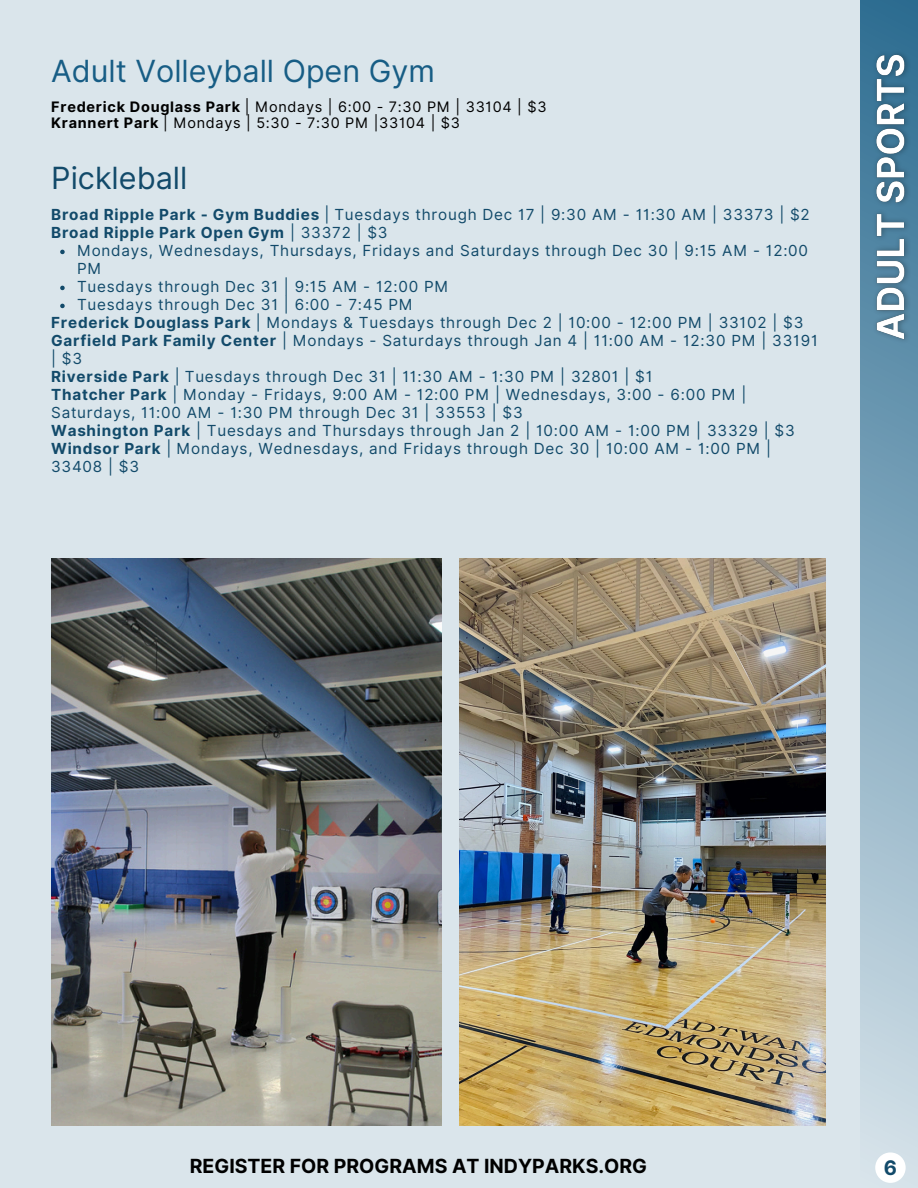
<style>
.page{position:relative;width:918px;height:1188px;background:#dae5eb}
.page>*{position:absolute;margin:0;border:0;box-sizing:border-box;transform-origin:0 0}
.t1{font:30.6px "Inter";color:#124a6a}
.t2{font:30.45px "Inter";color:#175d85}
.t3{font:700 20.1px "Inter";color:#124a6a}
.t4{font:700 19.5px "Inter";color:#000}
.t5{font:15.3px/18px "Inter";letter-spacing:.05em;color:#124a6a}
.t6{font:700 15.3px "Inter";letter-spacing:.05em;color:#124a6a}
.t7{font:14.4px "Inter";letter-spacing:.05em;color:#000}
.s1{font-weight:700}
.s2{font-weight:400}
</style>
<div class="page">
<svg style="left:861px;top:0;width:57px;height:1142px;background:#8eb0c4"></svg>
<svg style="left:60px;top:250px;width:5px;height:4px"></svg>
<svg style="left:60px;top:286px;width:5px;height:4px"></svg>
<svg style="left:60px;top:304px;width:5px;height:4px"></svg>
<div style="left:875px;top:1152px;width:31px;height:31px;background:#fff;border-radius:50%"></div>
<img style="left:51px;top:558px;width:391px;height:567px">
<img style="left:459px;top:558px;width:367px;height:567px">
<img style="left:868px;top:45px;width:49px;height:305px">
<h3 class="t2" style="left:51px;top:53px;width:385px">Adult Volleyball Open Gym</h3>
<p class="t7" style="left:51px;top:98px;width:497px"><span class="s1">Frederick Douglass Park</span> | Mondays | 6:00 - 7:30 PM | 33104 | $3</p>
<p class="t7" style="left:51px;top:114px;width:410px"><span class="s1">Krannert Park</span> | Mondays | 5:30 - 7:30 PM |33104 | $3</p>
<h2 class="t1" style="left:51px;top:160px;width:138px">Pickleball</h2>
<p class="t5" style="left:51px;top:206px;width:760px"><span class="s1">Broad Ripple Park - Gym Buddies</span> | Tuesdays through Dec 17 | 9:30 AM - 11:30 AM | 33373 | $2</p>
<p class="t6" style="left:51px;top:224px;width:338px">Broad Ripple Park Open Gym <span class="s2">| 33372 | $3</span></p>
<h2 class="t5" style="left:77px;top:242px;width:733px">Mondays, Wednesdays, Thursdays, Fridays and Saturdays through Dec 30 | 9:15 AM - 12:00<br>PM</h2>
<p class="t5" style="left:77px;top:278px;width:373px">Tuesdays through Dec 31 | 9:15 AM - 12:00 PM</p>
<p class="t5" style="left:77px;top:296px;width:337px">Tuesdays through Dec 31 | 6:00 - 7:45 PM</p>
<p class="t5" style="left:51px;top:314px;width:754px"><span class="s1">Frederick Douglass Park</span> | Mondays &amp; Tuesdays through Dec 2 | 10:00 - 12:00 PM | 33102 | $3</p>
<p class="t5" style="left:51px;top:332px;width:768px"><span class="s1">Garfield Park Family Center</span> | Mondays - Saturdays through Jan 4 | 11:00 AM - 12:30 PM | 33191 | $3</p>
<p class="t5" style="left:51px;top:368px;width:603px"><span class="s1">Riverside Park</span> | Tuesdays through Dec 31 | 11:30 AM - 1:30 PM | 32801 | $1</p>
<p class="t5" style="left:51px;top:386px;width:697px"><span class="s1">Thatcher Park</span> | Monday - Fridays, 9:00 AM - 12:00 PM | Wednesdays, 3:00 - 6:00 PM |<br>Saturdays, 11:00 AM - 1:30 PM through Dec 31 | 33553 | $3</p>
<p class="t5" style="left:51px;top:422px;width:745px"><span class="s1">Washington Park</span> | Tuesdays and Thursdays through Jan 2 | 10:00 AM - 1:00 PM | 33329 | $3</p>
<p class="t5" style="left:51px;top:440px;width:722px"><span class="s1">Windsor Park</span> | Mondays, Wednesdays, and Fridays through Dec 30 | 10:00 AM - 1:00 PM |<br>33408 | $3</p>
<p class="t4" style="left:190px;top:1155px;width:459px">REGISTER FOR PROGRAMS AT INDYPARKS.ORG</p>
<p class="t3" style="left:884px;top:1155px;width:15px">6</p>
</div>
